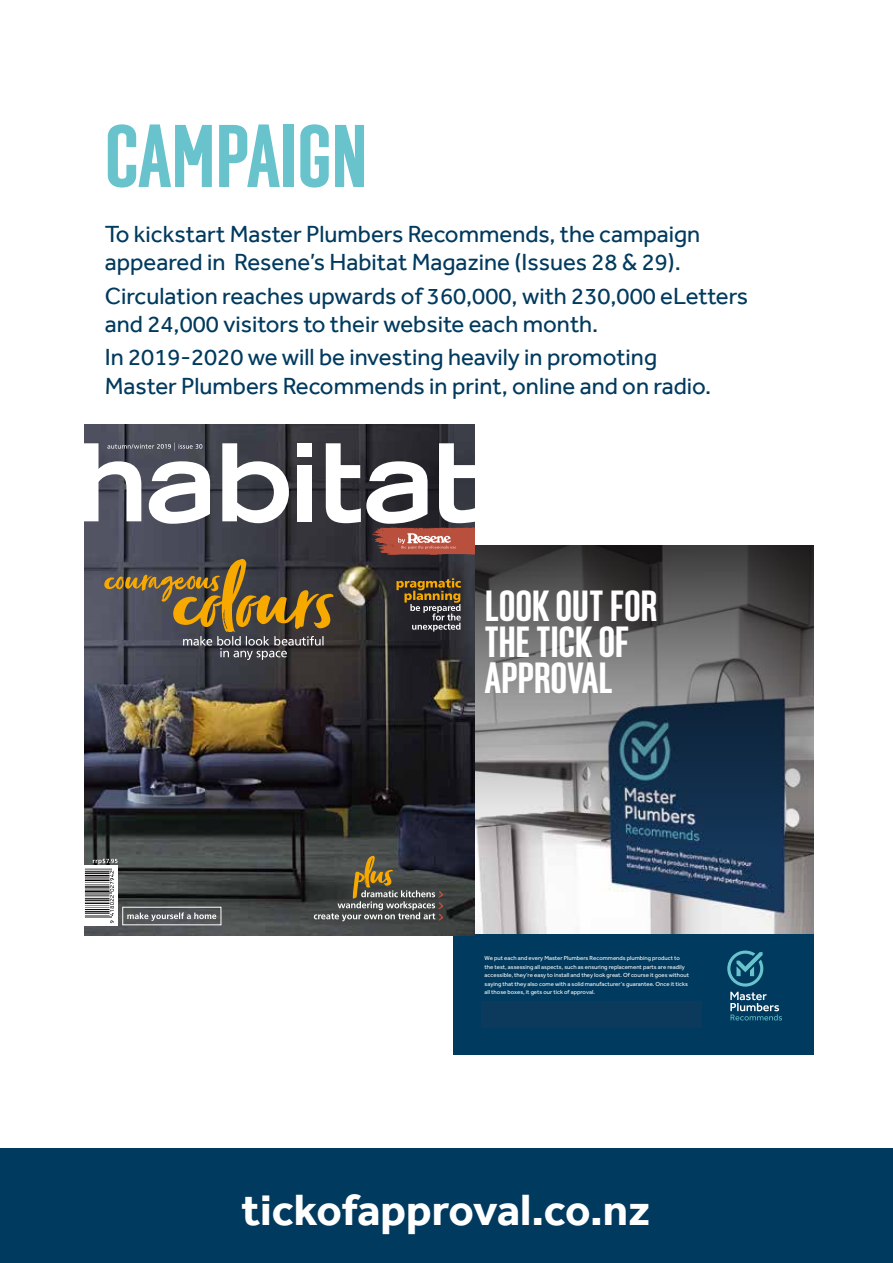
<style>
.page{position:relative;width:893px;height:1263px;background:#fff}
.page>*{position:absolute;margin:0;border:0;box-sizing:border-box;transform-origin:0 0}
.t1{font:700 88.65px "Solido Compressed";color:#68c3cd}
.t2{font:700 45px "Effra";color:#fff}
.t3{font:700 43.5px/36.2px "Solido Compressed";letter-spacing:-.005em;color:#fff}
.t4{font:24px/28.8px "Effra";color:#003a5e}
.t5{font:6px/8.4px "Effra";color:#fff}
</style>
<div class="page">
<div style="left:0;top:1148px;width:893px;height:115px;background:#003a5e"></div>
<img style="left:475px;top:845px;width:338px;height:89px">
<svg style="left:475px;top:545px;width:338px;height:300px;background:#5b6168"></svg>
<div style="left:453px;top:934px;width:360px;height:120px;background:#003a5e"></div>
<svg style="left:727px;top:950px;width:36px;height:36px"></svg>
<svg style="left:730px;top:992px;width:52px;height:28px"></svg>
<img style="left:85px;top:425px;width:390px;height:511px">
<div style="left:122px;top:907px;width:99px;height:18px;border:1px solid #fff"></div>
<svg style="left:127px;top:912px;width:89px;height:9px"></svg>
<img style="left:366px;top:523px;width:109px;height:37px">
<div style="left:85px;top:865px;width:33px;height:60px;background:#fff"></div>
<svg style="left:222px;top:443px;width:67px;height:80px"></svg>
<div style="left:297px;top:465px;width:15px;height:56px;background:#fff"></div>
<div style="left:297px;top:443px;width:15px;height:14px;background:#fff"></div>
<svg style="left:326px;top:443px;width:102px;height:81px"></svg>
<svg style="left:439px;top:443px;width:36px;height:80px"></svg>
<svg style="left:85px;top:442px;width:125px;height:82px"></svg>
<svg style="left:396px;top:578px;width:65px;height:53px;background:#5a4d37"></svg>
<svg style="left:104px;top:559px;width:230px;height:101px;background:#645741"></svg>
<svg style="left:398px;top:533px;width:58px;height:16px"></svg>
<svg style="left:85px;top:858px;width:33px;height:66px"></svg>
<svg style="left:314px;top:856px;width:129px;height:65px;background:#59574e"></svg>
<div style="left:482px;top:1001px;width:220px;height:26px;background:#0c3a5c"></div>
<h1 class="t1" style="left:105px;top:106px;width:264px">CAMPAIGN</h1>
<h3 class="t4" style="left:105px;top:219px;width:597px">To kickstart Master Plumbers Recommends, the campaign appeared in Resene’s Habitat Magazine (Issues 28 &amp; 29).</h3>
<h3 class="t4" style="left:105px;top:281px;width:645px">Circulation reaches upwards of 360,000, with 230,000 eLetters and 24,000 visitors to their website each month.</h3>
<h3 class="t4" style="left:105px;top:343px;width:608px">In 2019-2020 we will be investing heavily in promoting<br>Master Plumbers Recommends in print, online and on radio.</h3>
<h3 class="t3" style="left:485px;top:590px;width:174px">LOOK OUT FOR<br>THE TICK OF<br>APPROVAL</h3>
<p class="t5" style="left:485px;top:954px;width:206px">We put each and every Master Plumbers Recommends plumbing product to the test, assessing all aspects, such as ensuring replacement parts are readily accessible, they’re easy to install and they look great. Of course it goes without saying that they also come with a solid manufacturer’s guarantee. Once it ticks all those boxes, it gets our tick of approval.</p>
<h2 class="t2" style="left:241px;top:1183px;width:410px">tickofapproval.co.nz</h2>
</div>
